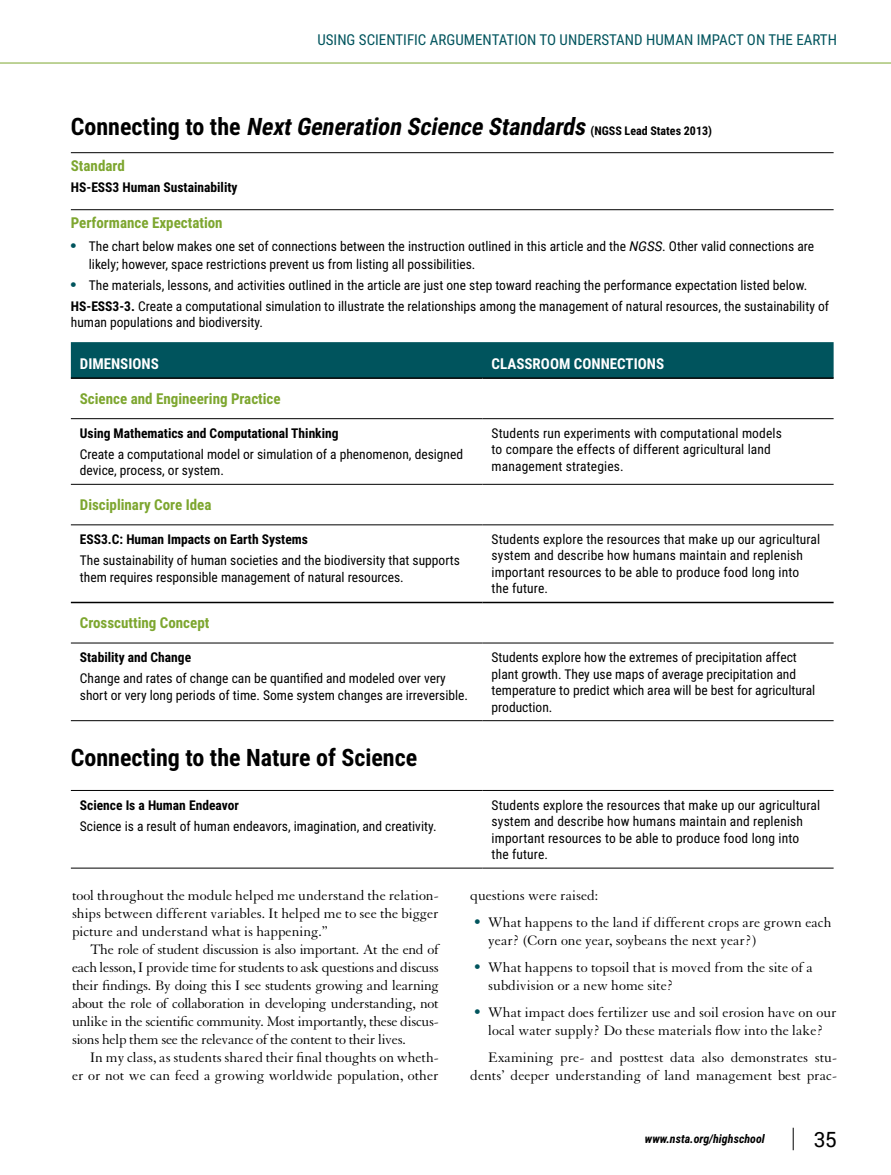
<style>
.page{position:relative;width:891px;height:1175px;background:#fff}
.page>*{position:absolute;margin:0;border:0;box-sizing:border-box;transform-origin:0 0}
.t1{font:italic 700 24px "Roboto Condensed";color:#000}
.t2{font:700 24px "Roboto Condensed";color:#000}
.t3{font:21px "Roboto";color:#000}
.t4{font:15px/18px "Granjon LT Std";color:#000;text-align:justify}
.t5{font:700 15px "Roboto Condensed";color:#7da62f}
.t6{font:15px "Roboto Condensed";color:#00545d}
.t7{font:700 15px "Roboto Condensed";color:#fff}
.t8{font:13.5px/16.5px "Roboto Condensed";color:#000}
.t9{font:700 13.5px "Roboto Condensed";color:#000}
.t10{font:italic 700 12px "Roboto Condensed";color:#000}
.s1{font-style:normal}
.s2{font-style:normal;font-size:12px}
.s3{font-family:"Helvetica LT Std";font-size:15px;color:#00545d}
.s4{font-family:"Roboto";font-style:italic}
.s5{font-weight:700}
.s6{font-family:"Helvetica LT Std";color:#00545d}
</style>
<div class="page">
<hr style="left:71px;top:152px;width:763px;height:1px;background:#000">
<hr style="left:71px;top:209px;width:763px;height:1px;background:#000">
<div style="left:71px;top:342px;width:763px;height:35px;background:#00545d"></div>
<svg style="left:71px;top:419px;width:763px;height:225px"></svg>
<hr style="left:71px;top:524px;width:412px;height:1px;background:#000">
<hr style="left:483px;top:524px;width:351px;height:1px;background:#000">
<hr style="left:71px;top:484px;width:412px;height:1px;background:#000">
<hr style="left:483px;top:484px;width:351px;height:1px;background:#000">
<hr style="left:71px;top:602px;width:412px;height:1px;background:#000">
<hr style="left:483px;top:602px;width:351px;height:1px;background:#000">
<hr style="left:71px;top:642px;width:412px;height:1px;background:#000">
<hr style="left:483px;top:642px;width:351px;height:1px;background:#000">
<hr style="left:71px;top:720px;width:412px;height:1px;background:#000">
<hr style="left:483px;top:720px;width:351px;height:1px;background:#000">
<hr style="left:71px;top:377px;width:412px;height:2px;background:#000">
<hr style="left:483px;top:377px;width:351px;height:2px;background:#000">
<hr style="left:71px;top:418px;width:412px;height:1px;background:#000">
<hr style="left:483px;top:418px;width:351px;height:1px;background:#000">
<hr style="left:71px;top:790px;width:412px;height:1px;background:#000">
<hr style="left:483px;top:790px;width:351px;height:1px;background:#000">
<hr style="left:71px;top:867px;width:412px;height:1px;background:#000">
<hr style="left:483px;top:867px;width:351px;height:1px;background:#000">
<svg style="left:793px;top:1127px;width:1px;height:23px"></svg>
<hr style="left:0;top:63px;width:891px;height:1px;background:#7da62f">
<p class="t6" style="left:317px;top:29px;width:521px">USING SCIENTIFIC ARGUMENTATION TO UNDERSTAND HUMAN IMPACT ON THE EARTH</p>
<h1 class="t1" style="left:71px;top:110px;width:643px"><span class="s1">Connecting to the</span> NextGeneration Science Standards<span class="s2">(NGSS Lead States 2013)</span></h1>
<p class="t5" style="left:71px;top:155px;width:55px">Standard</p>
<p class="t9" style="left:71px;top:178px;width:168px">HS-ESS3 Human Sustainability</p>
<p class="t5" style="left:71px;top:212px;width:153px">Performance Expectation</p>
<p class="t8" style="left:89px;top:236px;width:727px;line-height:18px;text-indent:-18px"><span class="s3">•</span> The chart below makes one set of connections between the instruction outlined in this article and the <span class="s4">NGSS</span>. Other valid connections are likely; however, space restrictions prevent us from listing all possibilities.</p>
<p class="t8" style="left:71px;top:274px;width:760px;line-height:21px"><span class="s3">•</span> The materials, lessons, and activities outlined in the article are just one step toward reaching the performance expectation listed below.<br><span class="s5">HS-ESS3-3.</span> Create a computational simulation to illustrate the relationships among the management of natural resources, the sustainability of</p>
<p class="t8" style="left:71px;top:313px;width:194px">human populations and biodiversity.</p>
<p class="t7" style="left:80px;top:353px;width:80px">DIMENSIONS</p>
<p class="t7" style="left:492px;top:353px;width:174px">CLASSROOM CONNECTIONS</p>
<p class="t5" style="left:80px;top:388px;width:202px">Science and Engineering Practice</p>
<p class="t9" style="left:80px;top:423px;width:260px">Using Mathematics and Computational Thinking</p>
<p class="t8" style="left:80px;top:445px;width:385px">Create a computational model or simulation of a phenomenon, designed device, process, or system.</p>
<p class="t8" style="left:492px;top:424px;width:292px">Students run experiments with computational models to compare the effects of different agricultural land management strategies.</p>
<p class="t5" style="left:80px;top:494px;width:133px">Disciplinary Core Idea</p>
<p class="t9" style="left:80px;top:529px;width:230px">ESS3.C: Human Impacts on Earth Systems</p>
<p class="t8" style="left:80px;top:551px;width:382px">The sustainability of human societies and the biodiversity that supports them requires responsible management of natural resources.</p>
<p class="t5" style="left:80px;top:612px;width:131px">Crosscutting Concept</p>
<p class="t9" style="left:80px;top:648px;width:113px">Stability and Change</p>
<p class="t8" style="left:80px;top:669px;width:390px">Change and rates of change can be quantified and modeled over very short or very long periods of time. Some system changes are irreversible.</p>
<h1 class="t2" style="left:71px;top:740px;width:348px">Connecting to the Nature of Science</h1>
<p class="t9" style="left:80px;top:795px;width:161px">Science Is a Human Endeavor</p>
<p class="t8" style="left:80px;top:817px;width:358px">Science is a result of human endeavors, imagination, and creativity.</p>
<p class="t8" style="left:492px;top:530px;width:330px">Students explore the resources that make up our agricultural system and describe how humans maintain and replenish important resources to be able to produce food long into<br>the future.</p>
<p class="t8" style="left:492px;top:648px;width:325px">Students explore how the extremes of precipitation affect plant growth. They use maps of average precipitation and temperature to predict which area will be best for agricultural production.</p>
<p class="t8" style="left:492px;top:796px;width:330px">Students explore the resources that make up our agricultural system and describe how humans maintain and replenish important resources to be able to produce food long into<br>the future.</p>
<p class="t4" style="left:72px;top:887px;width:368px">tool throughout the module helped me understand the relation&shy;ships between different variables. It helped me to see the bigger picture and understand what is happening.”</p>
<p class="t4" style="left:72px;top:941px;width:368px;text-indent:18px">The role of student discussion is also important. At the end of each lesson, I provide time for students to ask questions and discuss their findings. By doing this I see students growing and learning about the role of collaboration in developing understanding, not unlike in the scientific community. Most importantly, these discus&shy;sions help them see the relevance of the content to their lives.</p>
<p class="t4" style="left:72px;top:1049px;width:368px;text-align:right">In my class, as students shared their final thoughts on wheth-<br>er or not we can feed a growing worldwide population, other</p>
<p class="t4" style="left:470px;top:887px;width:130px">questions were raised:</p>
<p class="t4" style="left:488px;top:914px;width:345px;text-indent:-13px"><span class="s6">•</span> What happens to the land if different crops are grown each year? (Corn one year, soybeans the next year?)</p>
<p class="t4" style="left:488px;top:959px;width:326px;text-indent:-13px"><span class="s6">•</span> What happens to topsoil that is moved from the site of a subdivision or a new home site?</p>
<p class="t4" style="left:475px;top:1004px;width:364px;text-align:center"><span class="s6">•</span> What impact does fertilizer use and soil erosion have on our local water supply? Do these materials flow into the lake?</p>
<p class="t4" style="left:470px;top:1049px;width:368px;text-align:right">Examining pre- and posttest data also demonstrates stu&shy;dents’ deeper understanding of land management best prac-</p>
<p class="t10" style="left:645px;top:1130px;width:121px">www.nsta.org/highschool</p>
<h2 class="t3" style="left:814px;top:1124px;width:25px">35</h2>
</div>
